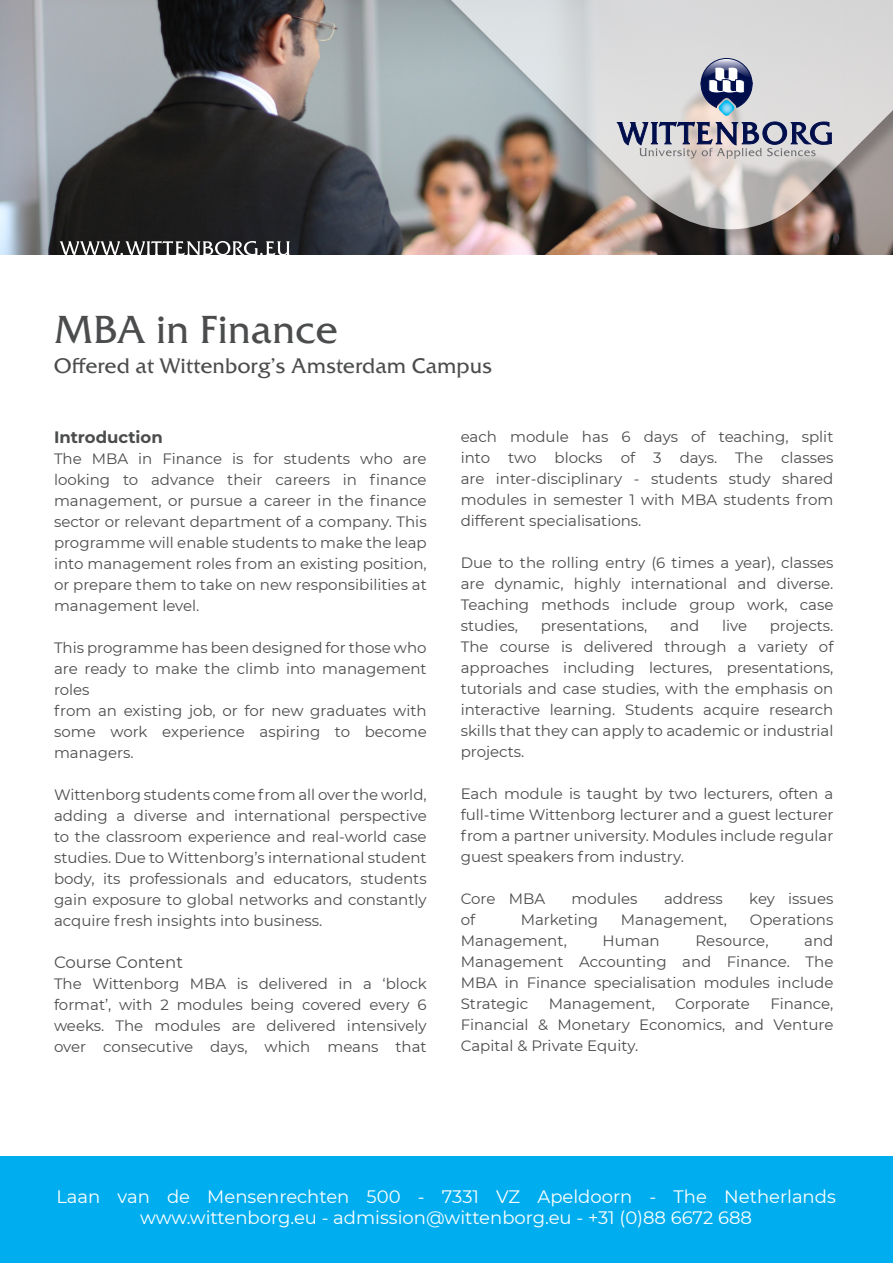
<style>
.page{position:relative;width:893px;height:1263px;background:#fff}
.page>*{position:absolute;margin:0;border:0;box-sizing:border-box;transform-origin:0 0}
.t1{font:39px "Friz Quadrata Std";color:#4b4c4d}
.t2{font:21px "Friz Quadrata Std";color:#4b4c4d}
.t3{font:18px/21.6px "Montserrat";color:#fff;text-align:center}
.t4{font:16.5px "Montserrat";color:#4b4c4d}
.t5{font:700 16.5px "Montserrat";color:#4b4c4d}
.t6{font:15px/21px "Montserrat";color:#4b4c4d;text-align:justify}
</style>
<div class="page">
<img style="left:0;top:0;width:281px;height:255px">
<svg style="left:60px;top:241px;width:221px;height:14px"></svg>
<img style="left:281px;top:0;width:612px;height:255px">
<svg style="left:617px;top:122px;width:215px;height:37px;background:#9f9fae"></svg>
<svg style="left:700px;top:58px;width:53px;height:58px;background:#808ba6"></svg>
<div style="left:0;top:1157px;width:893px;height:106px;background:#00aeef"></div>
<h1 class="t1" style="left:54px;top:305px;width:286px">MBA in Finance</h1>
<h2 class="t2" style="left:54px;top:352px;width:440px">Offered at Wittenborg’s Amsterdam Campus</h2>
<p class="t5" style="left:54px;top:426px;width:110px">Introduction</p>
<p class="t6" style="left:54px;top:448px;width:374px">The MBA in Finance is for students who are looking to advance their careers in finance management, or pursue a career in the finance sector or relevant department of a company. This programme will enable students to make the leap into management roles from an existing position, or prepare them to take on new responsibilities at management level.</p>
<p class="t6" style="left:54px;top:637px;width:374px;text-align:left">This programme has been designed for those who are ready to make the climb into management roles<br>from an existing job, or for new graduates with some work experience aspiring to become managers.</p>
<p class="t6" style="left:54px;top:784px;width:374px">Wittenborg students come from all over the world, adding a diverse and international perspective to the classroom experience and real-world case studies. Due to Wittenborg’s international student body, its professionals and educators, students gain exposure to global networks and constantly acquire fresh insights into business.</p>
<p class="t4" style="left:54px;top:951px;width:131px">Course Content</p>
<p class="t6" style="left:54px;top:973px;width:374px">The Wittenborg MBA is delivered in a ‘block format’, with 2 modules being covered every 6 weeks. The modules are delivered intensively over consecutive days, which means that</p>
<p class="t6" style="left:461px;top:425px;width:374px">each module has 6 days of teaching, split into two blocks of 3 days. The classes are inter-disciplinary - students study shared modules in semester 1 with MBA students from different specialisations.</p>
<p class="t6" style="left:461px;top:551px;width:374px">Due to the rolling entry (6 times a year), classes are dynamic, highly international and diverse.<br>Teaching methods include group work, case studies,</p>
<p class="t6" style="left:461px;top:614px;width:374px;text-indent:309px">projects.<br>The course is delivered through a variety of approaches including lectures, presentations, tutorials and case studies, with the emphasis on interactive learning. Students acquire research skills that they can apply to academic or industrial projects.</p>
<p class="t6" style="left:461px;top:782px;width:374px">Each module is taught by two lecturers, often a full-time Wittenborg lecturer and a guest lecturer from a partner university. Modules include regular guest speakers from industry.</p>
<p class="t6" style="left:461px;top:887px;width:86px">Core MBA</p>
<p class="t6" style="left:572px;top:887px;width:68px">modules</p>
<p class="t6" style="left:664px;top:887px;width:60px">address</p>
<p class="t6" style="left:749px;top:887px;width:86px">key issues</p>
<p class="t6" style="left:461px;top:908px;width:16px">of</p>
<p class="t6" style="left:521px;top:908px;width:79px">Marketing</p>
<p class="t6" style="left:621px;top:908px;width:108px">Management,</p>
<p class="t6" style="left:750px;top:908px;width:85px">Operations</p>
<p class="t6" style="left:461px;top:929px;width:108px">Management,</p>
<p class="t6" style="left:603px;top:929px;width:59px">Human</p>
<p class="t6" style="left:695px;top:929px;width:75px">Resource,</p>
<p class="t6" style="left:541px;top:614px;width:108px">presentations,</p>
<p class="t6" style="left:670px;top:614px;width:31px">and</p>
<p class="t6" style="left:722px;top:614px;width:27px">live</p>
<p class="t6" style="left:461px;top:929px;width:374px;text-indent:343px">and Management Accounting and Finance. The MBA in Finance specialisation modules include Strategic</p>
<p class="t6" style="left:461px;top:992px;width:374px;text-indent:310px">Finance, Financial &amp; Monetary Economics, and Venture Capital &amp; Private Equity.</p>
<p class="t6" style="left:549px;top:992px;width:108px">Management,</p>
<p class="t6" style="left:675px;top:992px;width:76px">Corporate</p>
<p class="t3" style="left:56px;top:1185px;width:781px">Laan van de Mensenrechten 500 - 7331 VZ Apeldoorn - The Netherlands www.wittenborg.eu - admission@wittenborg.eu - +31 (0)88 6672 688</p>
</div>
